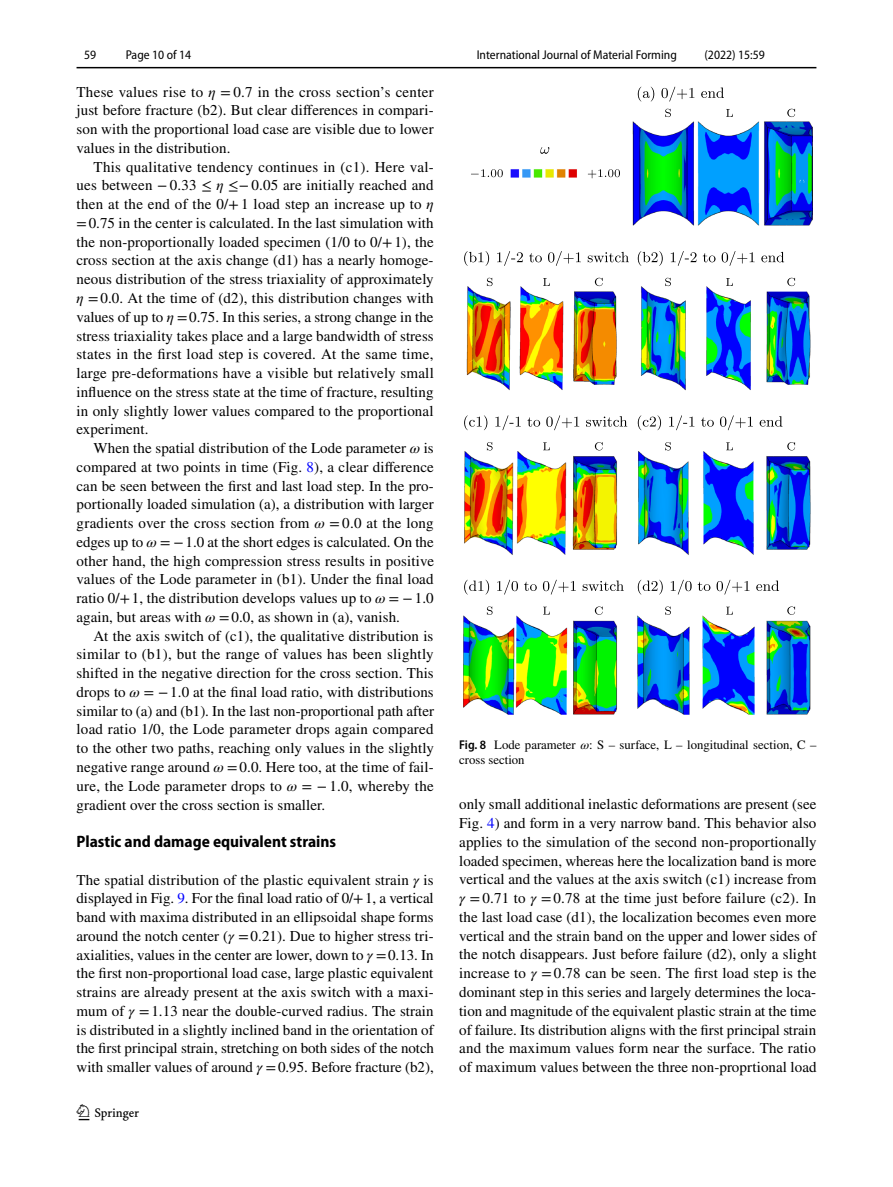
<style>
.page{position:relative;width:893px;height:1187px;background:#fff}
.page>*{position:absolute;margin:0;border:0;box-sizing:border-box;transform-origin:0 0}
.t1{font:22.5px "Springnew Regular 2";color:#000}
.t2{font:700 semi-condensed 16.5px "Myriad Pro";color:#000}
.t3{font:15px/18.8px "STIX";letter-spacing:.005em;color:#000;text-align:justify}
.t4{font:12.75px/15px "STIX";color:#000}
.t5{font:semi-condensed 12.75px "Myriad Pro";color:#000}
.s1{font-style:italic}
.s2{color:#00f}
.s3{font-family:"Myriad Pro";font-weight:600;font-stretch:semi-condensed}
</style>
<div class="page">
<hr style="left:77px;top:67px;width:739px;height:1px;background:#000">
<img style="left:463px;top:121px;width:349px;height:593px">
<svg style="left:540px;top:147px;width:9px;height:7px"></svg>
<svg style="left:471px;top:169px;width:32px;height:8px"></svg>
<svg style="left:588px;top:169px;width:32px;height:9px"></svg>
<svg style="left:638px;top:87px;width:86px;height:14px"></svg>
<svg style="left:665px;top:109px;width:6px;height:8px"></svg>
<svg style="left:726px;top:109px;width:7px;height:8px"></svg>
<svg style="left:787px;top:109px;width:8px;height:8px"></svg>
<svg style="left:464px;top:251px;width:165px;height:15px"></svg>
<svg style="left:487px;top:278px;width:6px;height:8px"></svg>
<svg style="left:543px;top:278px;width:7px;height:8px"></svg>
<svg style="left:595px;top:278px;width:8px;height:8px"></svg>
<svg style="left:638px;top:251px;width:146px;height:15px"></svg>
<svg style="left:665px;top:278px;width:6px;height:8px"></svg>
<svg style="left:726px;top:278px;width:7px;height:8px"></svg>
<svg style="left:787px;top:278px;width:8px;height:8px"></svg>
<svg style="left:464px;top:415px;width:163px;height:15px"></svg>
<svg style="left:487px;top:442px;width:6px;height:8px"></svg>
<svg style="left:543px;top:442px;width:7px;height:8px"></svg>
<svg style="left:595px;top:442px;width:8px;height:8px"></svg>
<svg style="left:638px;top:415px;width:144px;height:15px"></svg>
<svg style="left:665px;top:442px;width:6px;height:8px"></svg>
<svg style="left:726px;top:442px;width:7px;height:8px"></svg>
<svg style="left:787px;top:442px;width:8px;height:8px"></svg>
<svg style="left:464px;top:579px;width:160px;height:15px"></svg>
<svg style="left:487px;top:606px;width:6px;height:8px"></svg>
<svg style="left:543px;top:606px;width:7px;height:8px"></svg>
<svg style="left:595px;top:606px;width:8px;height:8px"></svg>
<svg style="left:638px;top:579px;width:141px;height:15px"></svg>
<svg style="left:665px;top:606px;width:6px;height:8px"></svg>
<svg style="left:726px;top:606px;width:7px;height:8px"></svg>
<svg style="left:787px;top:606px;width:8px;height:8px"></svg>
<p class="t5" style="left:84px;top:48px;width:14px">59</p>
<p class="t5" style="left:126px;top:48px;width:67px">Page 10 of 14</p>
<p class="t3" style="left:77px;top:83px;width:359px">These values rise to <span class="s1">η</span> =0.7 in the cross section’s center just before fracture (b2). But clear differences in compari&shy;son with the proportional load case are visible due to lower values in the distribution.</p>
<p class="t3" style="left:77px;top:158px;width:359px;text-indent:17px">This qualitative tendency continues in (c1). Here val&shy;ues between −0.33 ≤ <span class="s1">η</span> ≤−0.05 are initially reached and then at the end of the 0/+1 load step an increase up to <span class="s1">η </span>=0.75 in the center is calculated. In the last simulation with the non-proportionally loaded specimen (1/0 to 0/+1), the cross section at the axis change (d1) has a nearly homoge&shy;neous distribution of the stress triaxiality of approximately <span class="s1">η</span> =0.0. At the time of (d2), this distribution changes with values of up to <span class="s1">η</span> =0.75. In this series, a strong change in the stress triaxiality takes place and a large bandwidth of stress states in the first load step is covered. At the same time, large pre-deformations have a visible but relatively small influence on the stress state at the time of fracture, resulting in only slightly lower values compared to the proportional experiment.</p>
<p class="t3" style="left:77px;top:439px;width:359px;text-indent:17px">When the spatial distribution of the Lode parameter <span class="s1">ω</span> is compared at two points in time (Fig. <span class="s2">8</span>), a clear difference can be seen between the first and last load step. In the pro&shy;portionally loaded simulation (a), a distribution with larger gradients over the cross section from <span class="s1">ω</span> =0.0 at the long edges up to <span class="s1">ω</span> = −1.0 at the short edges is calculated. On the other hand, the high compression stress results in positive values of the Lode parameter in (b1). Under the final load ratio 0/+1, the distribution develops values up to <span class="s1">ω</span> = −1.0 again, but areas with <span class="s1">ω</span> =0.0, as shown in (a), vanish.</p>
<p class="t3" style="left:77px;top:627px;width:359px;text-indent:17px">At the axis switch of (c1), the qualitative distribution is similar to (b1), but the range of values has been slightly shifted in the negative direction for the cross section. This drops to <span class="s1">ω</span> = −1.0 at the final load ratio, with distributions similar to (a) and (b1). In the last non-proportional path after load ratio 1/0, the Lode parameter drops again compared to the other two paths, reaching only values in the slightly negative range around <span class="s1">ω</span> =0.0. Here too, at the time of fail&shy;ure, the Lode parameter drops to <span class="s1">ω</span> = −1.0, whereby the gradient over the cross section is smaller.</p>
<p class="t2" style="left:77px;top:832px;width:261px">Plastic and damage equivalent strains</p>
<p class="t3" style="left:77px;top:871px;width:359px">The spatial distribution of the plastic equivalent strain <span class="s1">γ</span> is displayed in Fig. <span class="s2">9</span>. For the final load ratio of 0/+1, a vertical band with maxima distributed in an ellipsoidal shape forms around the notch center (<span class="s1">γ</span> =0.21). Due to higher stress tri&shy;axialities, values in the center are lower, down to <span class="s1">γ</span> =0.13. In the first non-proportional load case, large plastic equivalent strains are already present at the axis switch with a maxi&shy;mum of <span class="s1">γ</span> =1.13 near the double-curved radius. The strain is distributed in a slightly inclined band in the orientation of the first principal strain, stretching on both sides of the notch with smaller values of around <span class="s1">γ</span> =0.95. Before fracture (b2),</p>
<h1 class="t1" style="left:79px;top:1104px;width:62px">1 3</h1>
<p class="t5" style="left:477px;top:48px;width:202px">International Journal of Material Forming</p>
<p class="t5" style="left:704px;top:48px;width:62px">(2022) 15:59</p>
<p class="t4" style="left:459px;top:738px;width:359px"><span class="s3">Fig. 8</span> Lode parameter <span class="s1">ω</span>: S – surface, L – longitudinal section, C – cross section</p>
<p class="t3" style="left:459px;top:796px;width:359px">only small additional inelastic deformations are present (see Fig. <span class="s2">4</span>) and form in a very narrow band. This behavior also applies to the simulation of the second non-proportionally loaded specimen, whereas here the localization band is more vertical and the values at the axis switch (c1) increase from <span class="s1">γ</span> =0.71 to <span class="s1">γ</span> =0.78 at the time just before failure (c2). In the last load case (d1), the localization becomes even more vertical and the strain band on the upper and lower sides of the notch disappears. Just before failure (d2), only a slight increase to <span class="s1">γ</span> =0.78 can be seen. The first load step is the dominant step in this series and largely determines the loca&shy;tion and magnitude of the equivalent plastic strain at the time of failure. Its distribution aligns with the first principal strain and the maximum values form near the surface. The ratio of maximum values between the three non-proprtional load</p>
</div>
